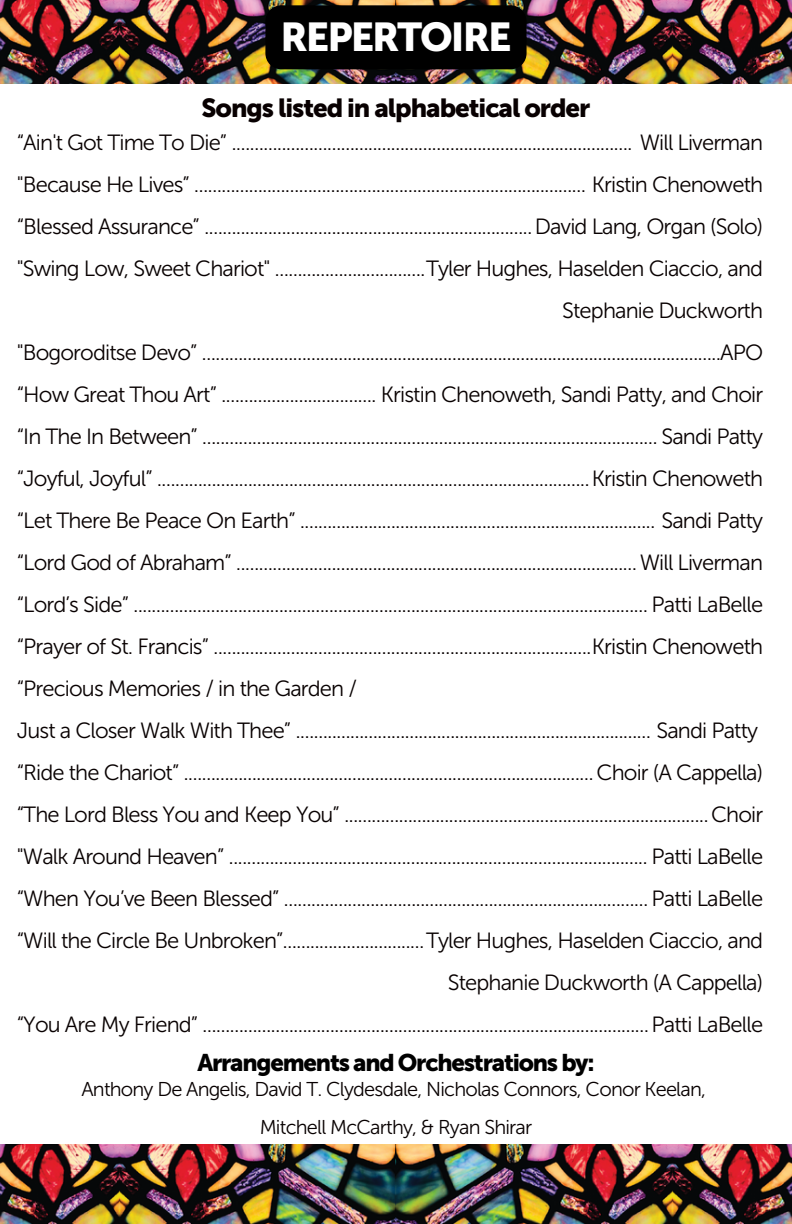
<style>
.page{position:relative;width:792px;height:1224px;background:#fff}
.page>*{position:absolute;margin:0;border:0;box-sizing:border-box;transform-origin:0 0}
.t1{font:40px "Museo Sans 900";letter-spacing:-.05em;color:#fff}
.t2{font:26px "Museo Sans 900";letter-spacing:-.04em;color:#080001}
.t3{font:24px "Museo Sans 900";letter-spacing:-.05em;color:#000}
.t4{font:22px "Museo Sans 300";letter-spacing:-.04em;color:#080001}
.t5{font:20px "Museo Sans 300";letter-spacing:-.04em;color:#080001}
</style>
<div class="page">
<img style="left:0;top:0;width:120px;height:84px">
<img style="left:120px;top:0;width:275px;height:84px">
<img style="left:395px;top:0;width:277px;height:84px">
<img style="left:672px;top:0;width:120px;height:84px">
<div style="left:265px;top:5px;width:262px;height:64px;background:#000"></div>
<img style="left:0;top:1145px;width:120px;height:79px">
<img style="left:120px;top:1145px;width:275px;height:79px">
<img style="left:395px;top:1145px;width:277px;height:79px">
<img style="left:672px;top:1145px;width:120px;height:79px">
<p class="t1" style="left:280px;top:13px;width:233px">REPERTOIRE</p>
<p class="t2" style="left:202px;top:93px;width:390px">Songs listed in alphabetical order</p>
<p class="t4" style="left:17px;top:129px;width:748px">“Ain't Got Time To Die” ........................................................................................ Will Liverman</p>
<p class="t4" style="left:17px;top:171px;width:748px">"Because He Lives” ...................................................................................... Kristin Chenoweth</p>
<p class="t4" style="left:17px;top:213px;width:748px">“Blessed Assurance” ........................................................................David Lang, Organ (Solo)</p>
<p class="t4" style="left:17px;top:255px;width:748px">"Swing Low, Sweet Chariot" .................................Tyler Hughes, Haselden Ciaccio, and</p>
<p class="t4" style="left:562px;top:297px;width:202px">Stephanie Duckworth</p>
<p class="t4" style="left:17px;top:339px;width:748px">"Bogoroditse Devo” ..................................................................................................................APO</p>
<p class="t4" style="left:17px;top:381px;width:748px">“How Great Thou Art” .................................. Kristin Chenoweth, Sandi Patty, and Choir</p>
<p class="t4" style="left:17px;top:423px;width:748px">“In The In Between” .................................................................................................... Sandi Patty</p>
<p class="t4" style="left:17px;top:465px;width:748px">“Joyful, Joyful” ...............................................................................................Kristin Chenoweth</p>
<p class="t4" style="left:17px;top:507px;width:748px">“Let There Be Peace On Earth” .............................................................................. Sandi Patty</p>
<p class="t4" style="left:17px;top:549px;width:748px">“Lord God of Abraham” ........................................................................................ Will Liverman</p>
<p class="t4" style="left:17px;top:591px;width:748px">“Lord’s Side” ................................................................................................................. Patti LaBelle</p>
<p class="t4" style="left:17px;top:633px;width:748px">“Prayer of St. Francis” ...................................................................................Kristin Chenoweth</p>
<p class="t4" style="left:17px;top:675px;width:342px">“Precious Memories / in the Garden /</p>
<p class="t4" style="left:17px;top:717px;width:743px">Just a Closer Walk With Thee” .............................................................................. Sandi Patty</p>
<p class="t4" style="left:17px;top:759px;width:748px">“Ride the Chariot” .......................................................................................... Choir (A Cappella)</p>
<p class="t4" style="left:17px;top:801px;width:748px">“The Lord Bless You and Keep You” ................................................................................Choir</p>
<p class="t4" style="left:17px;top:843px;width:748px">"Walk Around Heaven” ............................................................................................ Patti LaBelle</p>
<p class="t4" style="left:17px;top:885px;width:748px">“When You’ve Been Blessed” ................................................................................ Patti LaBelle</p>
<p class="t4" style="left:17px;top:927px;width:748px">“Will the Circle Be Unbroken”...............................Tyler Hughes, Haselden Ciaccio, and</p>
<p class="t4" style="left:448px;top:969px;width:317px">Stephanie Duckworth (A Cappella)</p>
<p class="t4" style="left:17px;top:1011px;width:748px">“You Are My Friend” .................................................................................................. Patti LaBelle</p>
<p class="t3" style="left:197px;top:1049px;width:399px">Arrangements and Orchestrations by:</p>
<p class="t5" style="left:81px;top:1077px;width:626px">Anthony De Angelis, David T. Clydesdale, Nicholas Connors, Conor Keelan,</p>
<p class="t5" style="left:260px;top:1115px;width:274px">Mitchell McCarthy, &amp; Ryan Shirar</p>
</div>
